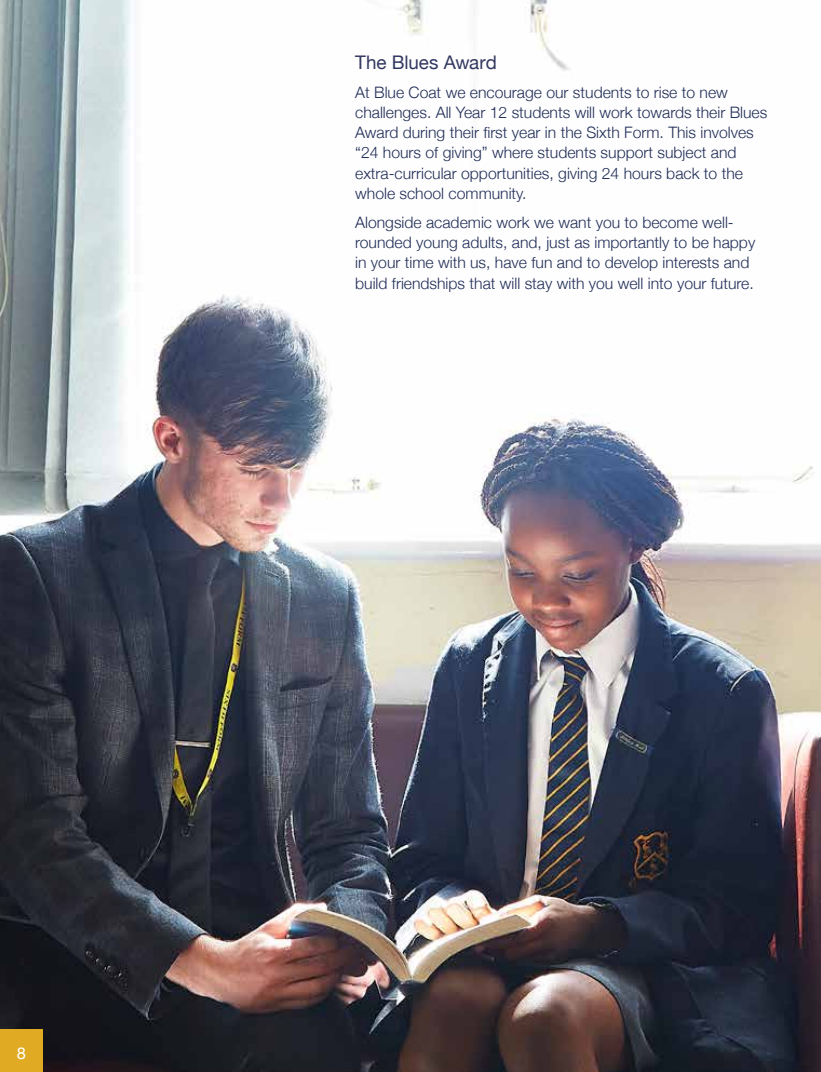
<style>
.page{position:relative;width:821px;height:1072px;background:#fff}
.page>*{position:absolute;margin:0;border:0;box-sizing:border-box;transform-origin:0 0}
.t1{font:18.75px "Helvetica Neue";color:#333860}
.t2{font:16.5px "Helvetica Neue";color:#fff}
.t3{font:300 15.75px/20.2px "Helvetica Neue";color:#202d56}
</style>
<div class="page">
<img style="left:0;top:0;width:821px;height:1071px">
<div style="left:0;top:1029px;width:43px;height:42px;background:#e0aa23"></div>
<p class="t2" style="left:17px;top:1040px;width:11px">8</p>
<p class="t1" style="left:355px;top:49px;width:143px">The Blues Award</p>
<p class="t3" style="left:355px;top:81px;width:413px">At Blue Coat we encourage our students to rise to new challenges. All Year 12 students will work towards their Blues Award during their first year in the Sixth Form. This involves “24 hours of giving” where students support subject and extra-curricular opportunities, giving 24 hours back to the whole school community.</p>
<p class="t3" style="left:355px;top:211px;width:401px">Alongside academic work we want you to become well&shy;rounded young adults, and, just as importantly to be happy in your time with us, have fun and to develop interests and build friendships that will stay with you well into your future.</p>
</div>
